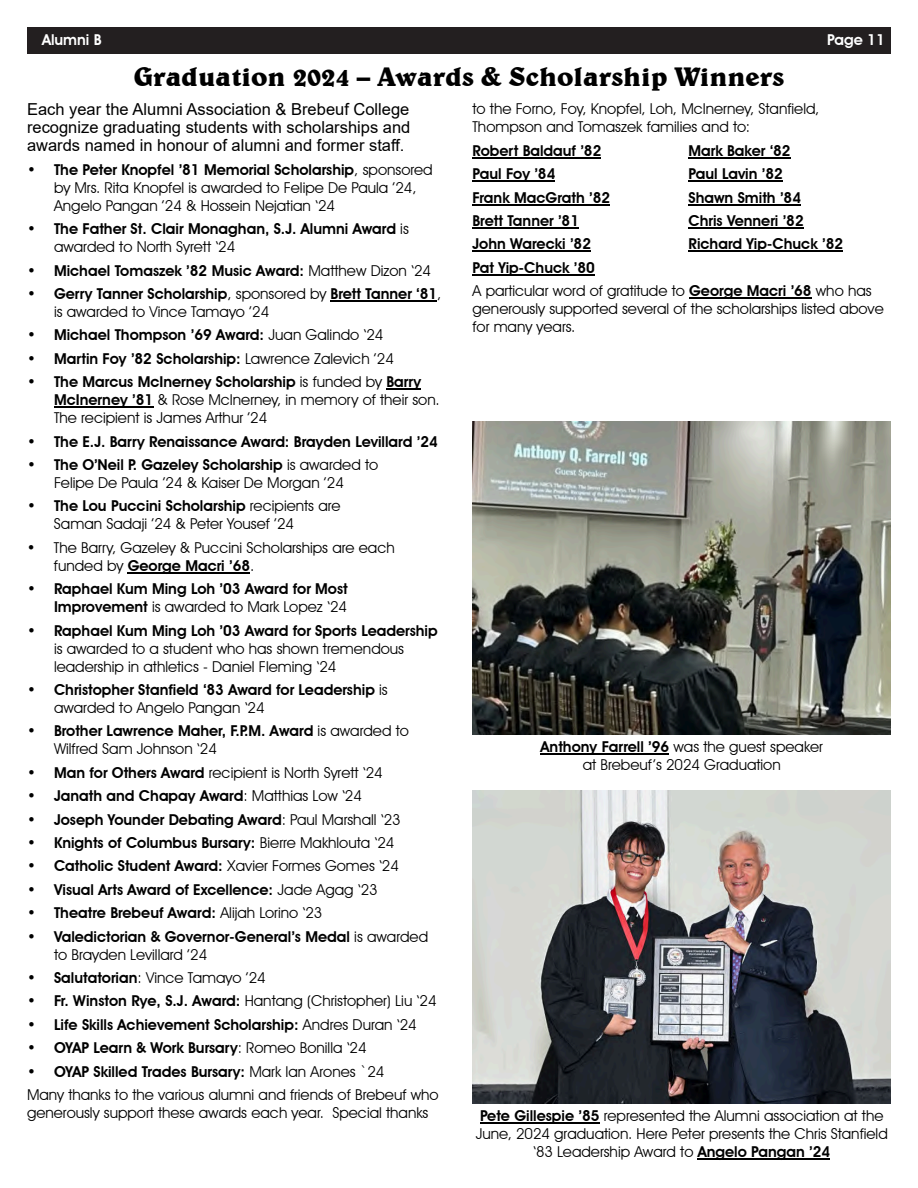
<style>
.page{position:relative;width:918px;height:1188px;background:#fff}
.page>*{position:absolute;margin:0;border:0;box-sizing:border-box;transform-origin:0 0}
.t1{font:700 27px "Belwe BT";color:#000}
.t2{font:16.5px/18px "Arial";color:#000;text-align:justify}
.t3{font:15px/18px "Avant Garde IT Cby BT";color:#000}
.t4{font:600 15px/18px "Avant Garde IT Cby BT";color:#000}
.t5{font:600 15px "Avant Garde IT Cby BT";color:#fff}
.s1{font-weight:600}
.s2{font-weight:400}
</style>
<div class="page">
<div style="left:27px;top:27px;width:864px;height:27px;background:#231f20"></div>
<hr style="left:331px;top:301px;width:106px;height:1px;background:#000">
<hr style="left:386px;top:389px;width:35px;height:1px;background:#000">
<hr style="left:54px;top:407px;width:99px;height:1px;background:#000">
<hr style="left:128px;top:572px;width:122px;height:2px;background:#000">
<hr style="left:472px;top:157px;width:129px;height:2px;background:#000">
<hr style="left:688px;top:157px;width:103px;height:2px;background:#000">
<hr style="left:472px;top:181px;width:83px;height:1px;background:#000">
<hr style="left:688px;top:181px;width:95px;height:1px;background:#000">
<hr style="left:472px;top:204px;width:138px;height:1px;background:#000">
<hr style="left:688px;top:204px;width:113px;height:1px;background:#000">
<hr style="left:472px;top:227px;width:107px;height:2px;background:#000">
<hr style="left:688px;top:227px;width:116px;height:2px;background:#000">
<hr style="left:472px;top:251px;width:119px;height:1px;background:#000">
<hr style="left:688px;top:251px;width:155px;height:1px;background:#000">
<hr style="left:472px;top:274px;width:123px;height:2px;background:#000">
<hr style="left:689px;top:298px;width:123px;height:1px;background:#000">
<hr style="left:480px;top:1122px;width:120px;height:2px;background:#000">
<hr style="left:698px;top:1158px;width:132px;height:2px;background:#000">
<img style="left:472px;top:790px;width:419px;height:314px">
<hr style="left:541px;top:753px;width:128px;height:2px;background:#000">
<img style="left:472px;top:421px;width:419px;height:314px">
<p class="t5" style="left:42px;top:33px;width:61px">Alumni B</p>
<p class="t5" style="left:827px;top:33px;width:59px">Page 11</p>
<h1 class="t1" style="left:134px;top:66px;width:652px">Graduation 2024 – Awards &amp; Scholarship Winners</h1>
<p class="t2" style="left:27px;top:102px;width:385px">Each year the Alumni Association &amp; Brebeuf College recognize graduating students with scholarships and awards named in honour of alumni and former staff.</p>
<p class="t3" style="left:54px;top:162px;width:380px;text-indent:-27px"><span class="s1">• The Peter Knopfel ’81 Memorial Scholarship</span>, sponsored by Mrs. Rita Knopfel is awarded to Felipe De Paula ’24,<br>Angelo Pangan ’24 &amp; Hossein Nejatian ‘24</p>
<p class="t4" style="left:54px;top:221px;width:356px;text-indent:-27px">• The Father St. Clair Monaghan, S.J. Alumni Award <span class="s2">is awarded to North Syrett ‘24</span></p>
<p class="t4" style="left:27px;top:263px;width:406px">• Michael Tomaszek ’82 Music Award: <span class="s2">Matthew Dizon ‘24</span></p>
<p class="t3" style="left:54px;top:286px;width:389px;text-indent:-27px"><span class="s1">• Gerry Tanner Scholarship</span>, sponsored by <span class="s1">Brett Tanner ‘81</span>, is awarded to Vince Tamayo ’24</p>
<p class="t4" style="left:27px;top:328px;width:358px">• Michael Thompson ’69 Award: <span class="s2">Juan Galindo ‘24</span></p>
<p class="t4" style="left:27px;top:351px;width:368px">• Martin Foy ’82 Scholarship: <span class="s2">Lawrence Zalevich ’24</span></p>
<p class="t3" style="left:54px;top:374px;width:387px;text-indent:-27px"><span class="s1">• The Marcus McInerney Scholarship</span> is funded by <span class="s1">Barry<br>McInerney ’81</span> &amp; Rose McInerney, in memory of their son.<br>The recipient is James Arthur ’24</p>
<p class="t4" style="left:27px;top:434px;width:412px">• The E.J. Barry Renaissance Award: Brayden Levillard ’24</p>
<p class="t3" style="left:27px;top:457px;width:353px;text-align:center"><span class="s1">• The O’Neil P. Gazeley Scholarship</span> is awarded to<br>Felipe De Paula ’24 &amp; Kaiser De Morgan ’24</p>
<p class="t3" style="left:54px;top:499px;width:288px;text-indent:-27px"><span class="s1">• The Lou Puccini Scholarship</span> recipients are<br>Saman Sadaji ’24 &amp; Peter Yousef ’24</p>
<p class="t3" style="left:54px;top:540px;width:342px;text-indent:-27px">• The Barry, Gazeley &amp; Puccini Scholarships are each funded by <span class="s1">George Macri ’68</span>.</p>
<p class="t4" style="left:27px;top:581px;width:322px;text-align:right">• Raphael Kum Ming Loh ’03 Award for Most<br>Improvement <span class="s2">is awarded to Mark Lopez ‘24</span></p>
<p class="t4" style="left:27px;top:623px;width:412px">• Raphael Kum Ming Loh ’03 Award for Sports Leadership</p>
<p class="t3" style="left:54px;top:641px;width:352px">is awarded to a student who has shown tremendous leadership in athletics - Daniel Fleming ‘24</p>
<p class="t4" style="left:54px;top:682px;width:335px;text-indent:-27px">• Christopher Stanfield ‘83 Award for Leadership <span class="s2">is awarded to Angelo Pangan ‘24</span></p>
<p class="t4" style="left:54px;top:724px;width:356px;text-indent:-27px">• Brother Lawrence Maher, F.P.M. Award <span class="s2">is awarded to<br>Wilfred Sam Johnson ‘24</span></p>
<p class="t3" style="left:27px;top:765px;width:357px"><span class="s1">• Man for Others Award</span> recipient is North Syrett ‘24</p>
<p class="t4" style="left:27px;top:788px;width:336px">• Janath and Chapay Award<span class="s2">: Matthias Low ‘24</span></p>
<p class="t4" style="left:27px;top:812px;width:375px">• Joseph Younder Debating Award<span class="s2">: Paul Marshall ‘23</span></p>
<p class="t4" style="left:27px;top:835px;width:369px">• Knights of Columbus Bursary: <span class="s2">Bierre Makhlouta ‘24</span></p>
<p class="t4" style="left:27px;top:859px;width:373px">• Catholic Student Award: <span class="s2">Xavier Formes Gomes ‘24</span></p>
<p class="t4" style="left:27px;top:882px;width:352px">• Visual Arts Award of Excellence: <span class="s2">Jade Agag ‘23</span></p>
<p class="t4" style="left:27px;top:905px;width:297px">• Theatre Brebeuf Award: <span class="s2">Alijah Lorino ‘23</span></p>
<p class="t4" style="left:54px;top:929px;width:376px;text-indent:-27px">• Valedictorian &amp; Governor-General’s Medal <span class="s2">is awarded to Brayden Levillard ’24</span></p>
<p class="t3" style="left:27px;top:970px;width:240px"><span class="s1">• Salutatorian</span>: Vince Tamayo ’24</p>
<p class="t3" style="left:27px;top:994px;width:411px"><span class="s1">• Fr. Winston Rye, S.J. Award:</span> Hantang (Christopher) Liu ‘24</p>
<p class="t4" style="left:27px;top:1017px;width:391px">• Life Skills Achievement Scholarship: <span class="s2">Andres Duran ‘24</span></p>
<p class="t4" style="left:27px;top:1040px;width:341px">• OYAP Learn &amp; Work Bursary<span class="s2">: Romeo Bonilla ‘24</span></p>
<p class="t3" style="left:27px;top:1061px;width:413px;line-height:23.4px"><span class="s1">• OYAP Skilled Trades Bursary:</span> Mark Ian Arones `24<br>Many thanks to the various alumni and friends of Brebeuf who</p>
<p class="t3" style="left:27px;top:1105px;width:403px">generously support these awards each year. Special thanks</p>
<p class="t3" style="left:472px;top:101px;width:348px">to the Forno, Foy, Knopfel, Loh, McInerney, Stanfield,<br>Thompson and Tomaszek families and to:</p>
<p class="t4" style="left:472px;top:143px;width:130px">Robert Baldauf ’82</p>
<p class="t4" style="left:688px;top:143px;width:104px">Mark Baker ‘82</p>
<p class="t4" style="left:472px;top:166px;width:84px">Paul Foy ’84</p>
<p class="t4" style="left:688px;top:166px;width:96px">Paul Lavin ’82</p>
<p class="t4" style="left:472px;top:190px;width:139px">Frank MacGrath ’82</p>
<p class="t4" style="left:688px;top:190px;width:114px">Shawn Smith ’84</p>
<p class="t4" style="left:472px;top:213px;width:108px">Brett Tanner ’81</p>
<p class="t4" style="left:688px;top:213px;width:117px">Chris Venneri ’82</p>
<p class="t4" style="left:472px;top:236px;width:120px">John Warecki ’82</p>
<p class="t4" style="left:688px;top:236px;width:156px">Richard Yip-Chuck ’82</p>
<p class="t3" style="left:472px;top:257px;width:401px;line-height:23.4px"><span class="s1">Pat Yip-Chuck ’80<br></span>A particular word of gratitude to <span class="s1">George Macri ’68</span> who has</p>
<p class="t3" style="left:472px;top:301px;width:413px">generously supported several of the scholarships listed above for many years.</p>
<p class="t3" style="left:541px;top:739px;width:284px;text-align:center"><span class="s1">Anthony Farrell ’96</span> was the guest speaker at Brebeuf’s 2024 Graduation</p>
<p class="t3" style="left:476px;top:1108px;width:414px;text-align:center"><span class="s1">Pete Gillespie ’85</span> represented the Alumni association at the<br>June, 2024 graduation. Here Peter presents the Chris Stanfield ‘83 Leadership Award to <span class="s1">Angelo Pangan ’24</span></p>
</div>
